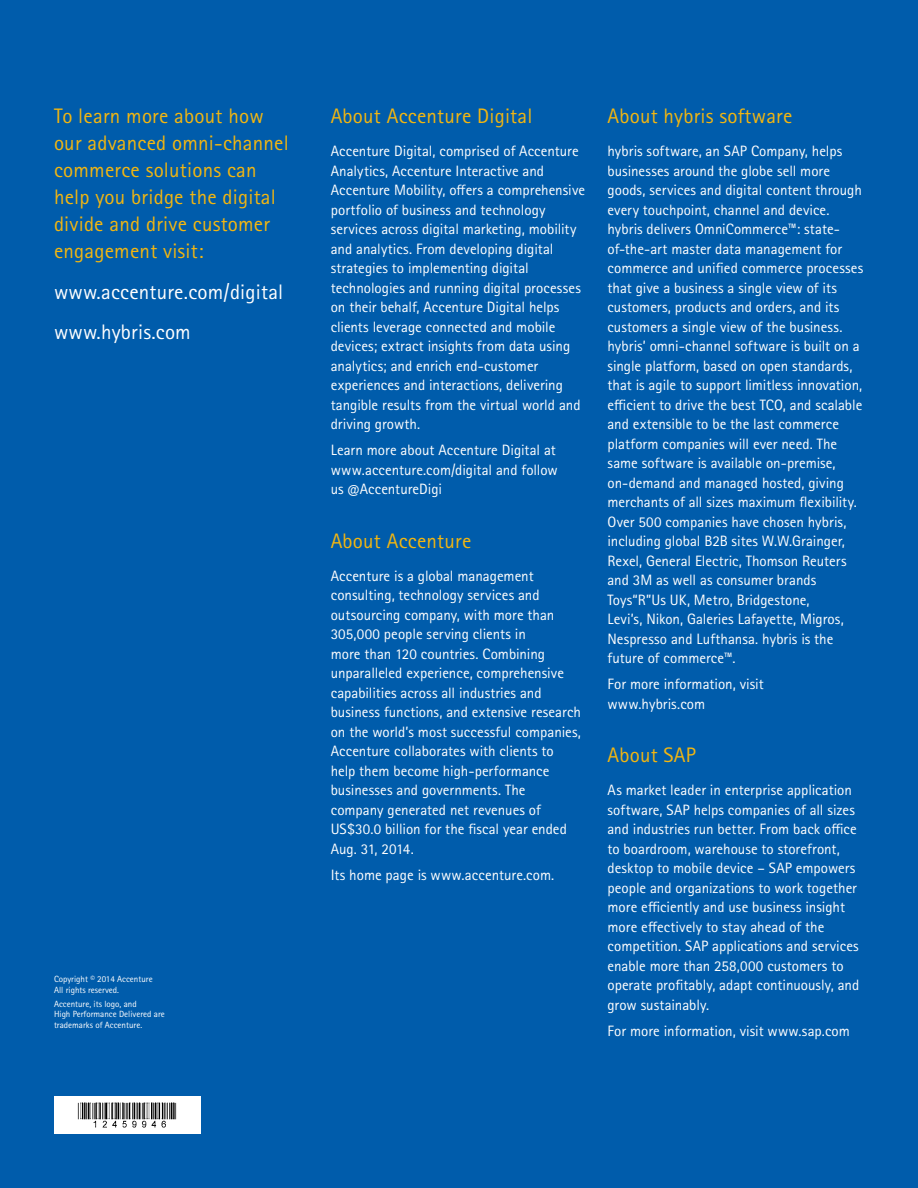
<style>
.page{position:relative;width:918px;height:1188px;background:#005cab}
.page>*{position:absolute;margin:0;border:0;box-sizing:border-box;transform-origin:0 0}
.t1{font:21px/27px "Rotis Sans Seriffor ACN";letter-spacing:.01em;color:#f3b610}
.t2{font:21px/40.5px "Rotis Sans Seriffor ACN";letter-spacing:.01em;color:#fff}
.t3{font:15px/19.5px "Rotis Sans Seriffor ACN";color:#fff}
.t4{font:9px/10.8px "Rotis Sans Seriffor ACN";color:#fff}
</style>
<div class="page">
<div style="left:54px;top:1097px;width:146px;height:37px;background:#fff"></div>
<img style="left:77px;top:1102px;width:100px;height:26px">
<h1 class="t1" style="left:54px;top:103px;width:236px">To learn more about how our advanced omni-channel commerce solutions can help you bridge the digital divide and drive customer engagement visit:</h1>
<h1 class="t2" style="left:54px;top:272px;width:231px">www.accenture.com/digital www.hybris.com</h1>
<p class="t4" style="left:54px;top:973px;width:100px">Copyright © 2014 Accenture<br>All rights reserved.</p>
<p class="t4" style="left:54px;top:998px;width:112px">Accenture, its logo, and<br>High Performance Delivered are trademarks of Accenture.</p>
<h1 class="t1" style="left:331px;top:103px;width:203px">About Accenture Digital</h1>
<p class="t3" style="left:331px;top:141px;width:256px">Accenture Digital, comprised of Accenture Analytics, Accenture Interactive and Accenture Mobility, offers a comprehensive portfolio of business and technology services across digital marketing, mobility and analytics. From developing digital strategies to implementing digital technologies and running digital processes on their behalf, Accenture Digital helps clients leverage connected and mobile devices; extract insights from data using analytics; and enrich end-customer experiences and interactions, delivering tangible results from the virtual world and driving growth.</p>
<p class="t3" style="left:331px;top:441px;width:229px">Learn more about Accenture Digital at www.accenture.com/digital and follow us @AccentureDigi</p>
<h1 class="t1" style="left:331px;top:527px;width:142px">About Accenture</h1>
<p class="t3" style="left:331px;top:566px;width:252px">Accenture is a global management consulting, technology services and outsourcing company, with more than 305,000 people serving clients in<br>more than 120 countries. Combining unparalleled experience, comprehensive capabilities across all industries and business functions, and extensive research on the world’s most successful companies, Accenture collaborates with clients to help them become high-performance businesses and governments. The company generated net revenues of US$30.0 billion for the fiscal year ended Aug. 31, 2014.</p>
<p class="t3" style="left:331px;top:865px;width:225px">Its home page is www.accenture.com.</p>
<h1 class="t1" style="left:607px;top:103px;width:186px">About hybris software</h1>
<p class="t3" style="left:608px;top:141px;width:257px">hybris software, an SAP Company, helps businesses around the globe sell more goods, services and digital content through every touchpoint, channel and device. hybris delivers OmniCommerce™: state&shy;of-the-art master data management for commerce and unified commerce processes that give a business a single view of its customers, products and orders, and its customers a single view of the business. hybris’ omni-channel software is built on a single platform, based on open standards, that is agile to support limitless innovation, efficient to drive the best TCO, and scalable and extensible to be the last commerce platform companies will ever need. The same software is available on-premise, on-demand and managed hosted, giving merchants of all sizes maximum flexibility.<br>Over 500 companies have chosen hybris, including global B2B sites W.W.Grainger, Rexel, General Electric, Thomson Reuters and 3M as well as consumer brands Toys“R”Us UK, Metro, Bridgestone,<br>Levi’s, Nikon, Galeries Lafayette, Migros, Nespresso and Lufthansa. hybris is the future of commerce™.</p>
<p class="t3" style="left:608px;top:675px;width:158px">For more information, visit www.hybris.com</p>
<h1 class="t1" style="left:608px;top:742px;width:90px">About SAP</h1>
<p class="t3" style="left:608px;top:780px;width:253px">As market leader in enterprise application software, SAP helps companies of all sizes and industries run better. From back office to boardroom, warehouse to storefront, desktop to mobile device – SAP empowers people and organizations to work together more efficiently and use business insight more effectively to stay ahead of the competition. SAP applications and services enable more than 258,000 customers to operate profitably, adapt continuously, and grow sustainably.</p>
<p class="t3" style="left:608px;top:1021px;width:244px">For more information, visit www.sap.com</p>
</div>
